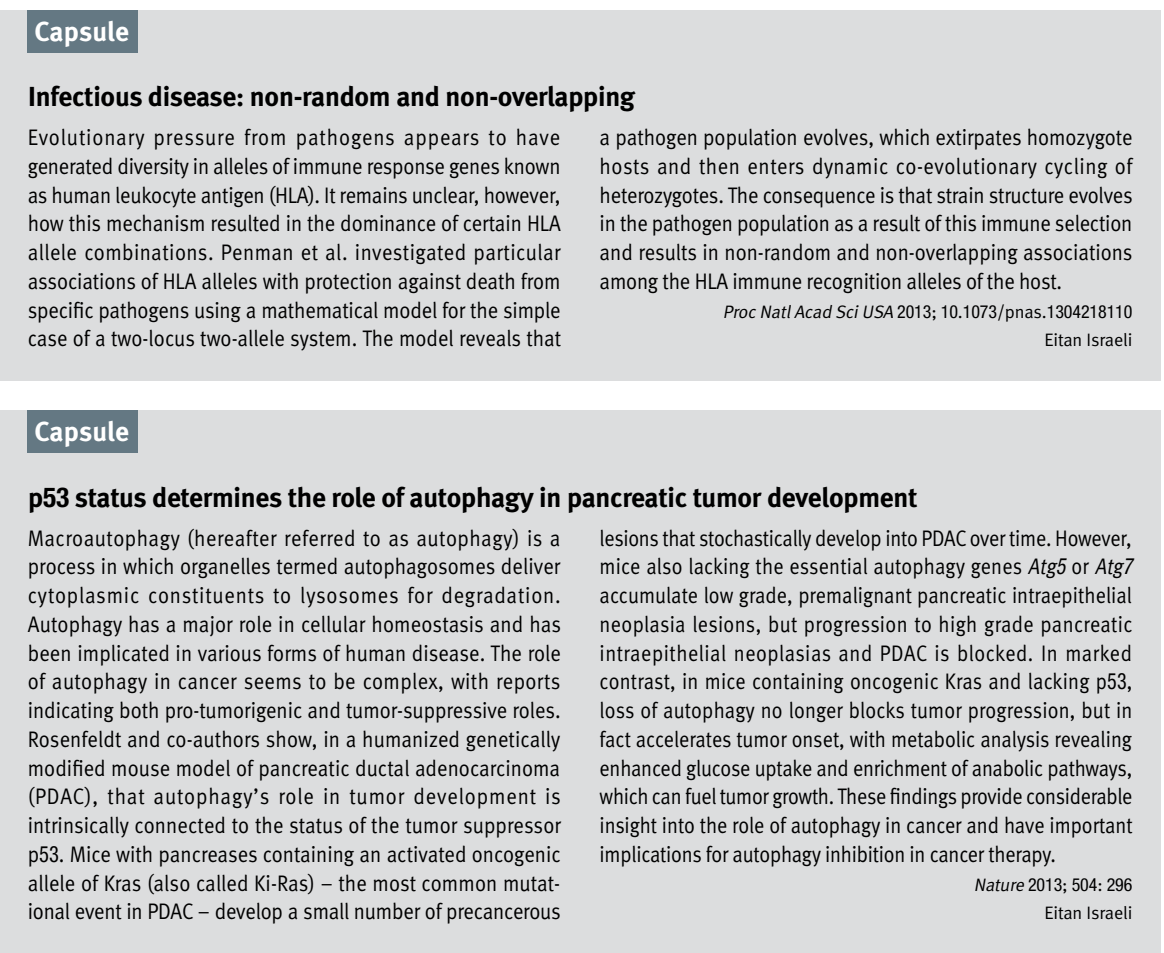
<style>
.page{position:relative;width:1164px;height:953px;background:#fff}
.page>*{position:absolute;margin:0;border:0;box-sizing:border-box;transform-origin:0 0}
.t1{font:700 27.5px "Meta";letter-spacing:-.01em;color:#000}
.t2{font:700 27.5px "Meta";color:#fff}
.t3{font:22.5px/28.8px "Meta Normal";color:#000;text-align:justify;scale:.91 1}
.t4{font:22.5px/28.8px "Meta Normal";color:#000;scale:.89 1}
.t5{font:italic 22.5px "Meta Normal";color:#000;scale:.89 1}
.t6{font:italic condensed 22.5px "Helvetica Neue";color:#000;scale:.89 1}
.t7{font:condensed 18px "Helvetica Neue";letter-spacing:-.005em;color:#000}
.t8{font:18px "Meta Normal";letter-spacing:-.005em;color:#000}
.s1{font-family:"Meta Normal";font-style:italic;font-stretch:normal}
.s2{font-family:"Meta Normal";font-stretch:normal}
.s3{font-family:"Helvetica Neue";font-stretch:condensed}
.s4{font-style:italic}
.s5{font-style:normal}
</style>
<div class="page">
<div style="left:0;top:10px;width:1160px;height:371px;background:#dcddde"></div>
<div style="left:28px;top:10px;width:110px;height:43px;background:#647883"></div>
<div style="left:0;top:410px;width:1160px;height:543px;background:#dcddde"></div>
<div style="left:28px;top:410px;width:110px;height:43px;background:#647883"></div>
<p class="t2" style="left:34px;top:15px;width:96px">Capsule</p>
<p class="t1" style="left:28px;top:80px;width:609px">Infectious disease: non-random and non-overlapping</p>
<p class="t3" style="left:28px;top:123px;width:587px">Evolutionary pressure from pathogens appears to have generated diversity in alleles of immune response genes known as human leukocyte antigen (HLA I t.) remains unclear, however, how this mechanism resulted in the dominance of certain HLA allele combinations. Penman et al. investigated particular associations of HLA alleles with protection against death from specific pathogens using a mathematical model for the simple case of a two-locus two-allele system. The model reveals that</p>
<p class="t3" style="left:599px;top:123px;width:587px">a pathogen population evolves, which extirpates homozygote hosts and then enters dynamic co-evolutionary cycling of heterozygotes. The consequence is that strain structure evolves in the pathogen population as a result of this immune selection and results in non-random and non-overlapping associations among the HLA immune recognition alleles of the host.</p>
<p class="t7" style="left:723px;top:301px;width:411px"><span class="s1">ProcNatlAcadSciUSA</span>2013<span class="s2">;</span> 10<span class="s2">.</span>1073<span class="s2">/pnas.</span>1304218110</p>
<p class="t8" style="left:1044px;top:330px;width:90px">Eitan Israeli</p>
<p class="t2" style="left:34px;top:415px;width:96px">Capsule</p>
<p class="t1" style="left:28px;top:481px;width:891px">p<span class="s3">53</span> status determines the role of autophagy in pancreatic tumor development</p>
<p class="t3" style="left:28px;top:523px;width:587px">Macroautophagy (hereafter referred to as autophagy) is a process in which organelles termed autophagosomes deliver cytoplasmic constituents to lysosomes for degradation.<br>Autophagy has a major role in cellular homeostasis and has been implicated in various forms of human disease. The role of autophagy in cancer seems to be complex, with reports indicating both pro-tumorigenic and tumor-suppressive roles.<br>Rosenfeldt and co-authors show in, a humanized genetically modified mouse model of pancreatic ductal adenocarcinoma (PDAC ,) that autophagy s’ role in tumor development is intrinsically connected to the status of the tumor suppressor p<span class="s3">53</span>. Mice with pancreases containing an activated oncogenic</p>
<p class="t3" style="left:28px;top:897px;width:587px">ional event in PDAC – develop a small number of precancerous</p>
<p class="t3" style="left:28px;top:868px;width:586px">allele of Kras (also called Ki-Ras) – the most common mutat-</p>
<p class="t4" style="left:599px;top:523px;width:599px">lesions that stochastically develop into PDAC over time. However,</p>
<p class="t6" style="left:1122px;top:553px;width:17px">7</p>
<p class="t4" style="left:599px;top:552px;width:600px">mice also lacking the essential autophagy genes <span class="s4">Atg </span>accumulate low grade, premalignant pancreatic intraepithelial neoplasia lesions, but progression to high grade pancreatic intraepithelial neoplasias and PDAC is blocked In. marked contrast in, mice containing oncogenic Kras and lacking p<span class="s3">53</span>, loss of autophagy no longer blocks tumor progression, but in fact accelerates tumor onset, with metabolic analysis revealing enhanced glucose uptake and enrichment of anabolic pathways, which can fuel tumor growth. These findings provide considerable insight into the role of autophagy in cancer and have important implications for autophagy inhibition in cancer therapy.</p>
<p class="t7" style="left:973px;top:874px;width:160px"><span class="s1">Nature</span>2013<span class="s2">;</span> 504<span class="s2">:</span> 296</p>
<p class="t8" style="left:1044px;top:903px;width:90px">Eitan Israeli</p>
<p class="t5" style="left:1056px;top:553px;width:81px"><span class="s3">5</span> <span class="s5">or</span> Atg</p>
</div>
